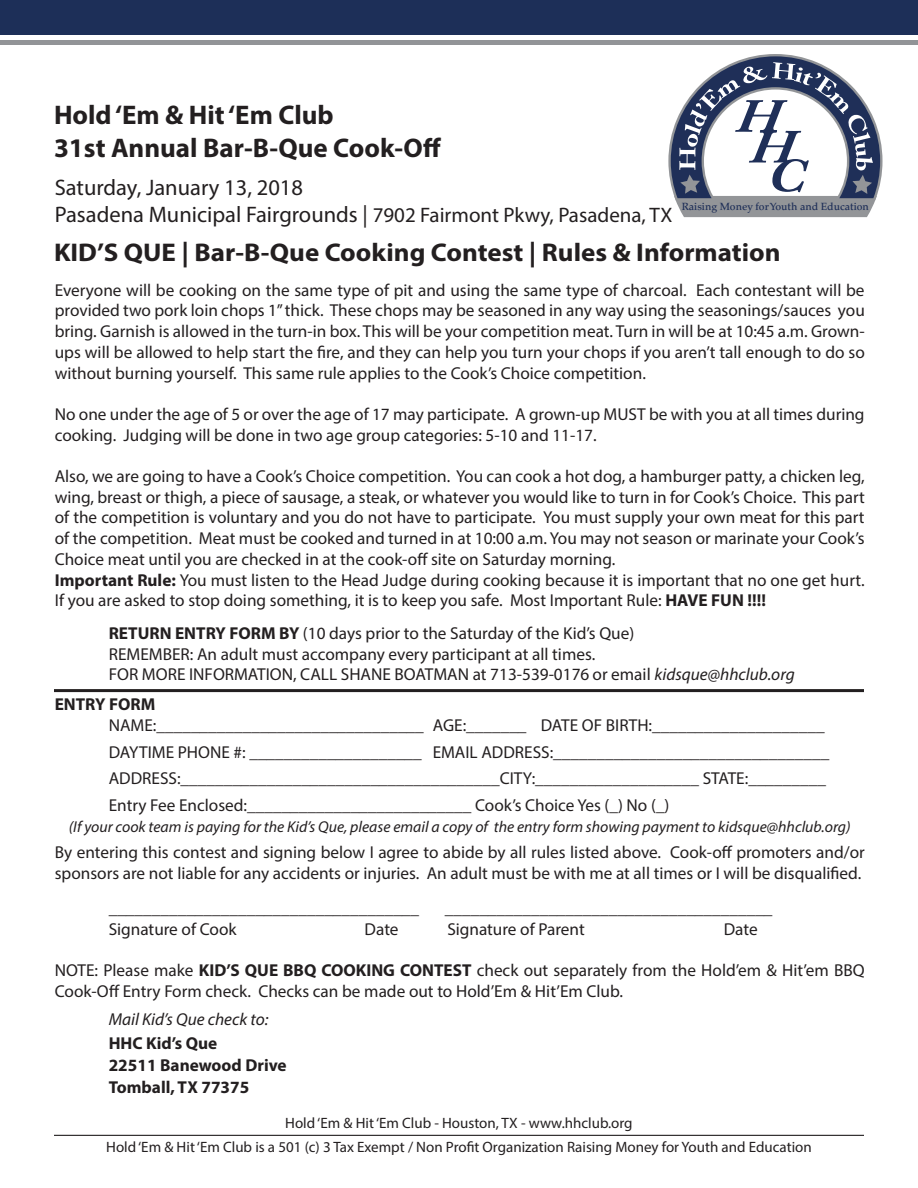
<style>
.page{position:relative;width:918px;height:1188px;background:#fff}
.page>*{position:absolute;margin:0;border:0;box-sizing:border-box;transform-origin:0 0}
.t1{font:700 27px/32.4px "Myriad Pro";color:#231f20}
.t2{font:700 25.65px "Myriad Pro";color:#231f20;scale:1.05 1}
.t3{font:22.5px/27px "Myriad Pro";color:#231f20}
.t4{font:17.25px/20.7px "Myriad Pro";color:#231f20}
.t5{font:700 17.25px/22.2px "Myriad Pro";color:#231f20}
.t6{font:italic 17.25px "Myriad Pro";color:#231f20}
.t7{font:italic 15.75px "Myriad Pro";color:#231f20}
.t8{font:15px/23.2px "Myriad Pro";color:#231f20;text-align:center}
.t9{font:500 10.35px "Palatino LT Std";color:#1f2f58}
.s1{font-size:21px}
.s2{font-weight:700}
.s3{font-style:italic}
</style>
<div class="page">
<div style="left:0;top:0;width:918px;height:34px;background:#1d2f58"></div>
<div style="left:0;top:40px;width:918px;height:5px;background:#929497"></div>
<hr style="left:54px;top:1135px;width:810px;height:1px;background:#231f20">
<svg style="left:668px;top:54px;width:215px;height:163px"></svg>
<hr style="left:54px;top:689px;width:810px;height:3px;background:#231f20">
<h1 class="t1" style="left:54px;top:98px;width:389px">Hold ‘Em &amp; Hit ‘Em Club<br>31st Annual Bar-B-Que Cook-Off</h1>
<h3 class="t3" style="left:55px;top:173px;width:619px">Saturday, January 13, 2018<br>Pasadena Municipal Fairgrounds | <span class="s1">7902 Fairmont Pkwy, Pasadena, TX</span></h3>
<h2 class="t2" style="left:54px;top:236px;width:694px">KID’S QUE | Bar-B-Que Cooking Contest | Rules &amp; Information</h2>
<p class="t4" style="left:55px;top:279px;width:812px;text-align:justify">Everyone will be cooking on the same type of pit and using the same type of charcoal. Each contestant will be provided two pork loin chops 1” thick. These chops may be seasoned in any way using the seasonings/sauces you bring. Garnish is allowed in the turn-in box. This will be your competition meat. Turn in will be at 10:45 a.m. Grown&shy;ups will be allowed to help start the fire, and they can help you turn your chops if you aren’t tall enough to do so without burning yourself. This same rule applies to the Cook’s Choice competition.</p>
<p class="t4" style="left:55px;top:404px;width:811px">No one under the age of 5 or over the age of 17 may participate. A grown-up MUST be with you at all times during cooking. Judging will be done in two age group categories: 5-10 and 11-17.</p>
<p class="t4" style="left:55px;top:466px;width:812px">Also, we are going to have a Cook’s Choice competition. You can cook a hot dog, a hamburger patty, a chicken leg, wing, breast or thigh, a piece of sausage, a steak, or whatever you would like to turn in for Cook’s Choice. This part of the competition is voluntary and you do not have to participate. You must supply your own meat for this part of the competition. Meat must be cooked and turned in at 10:00 a.m. You may not season or marinate your Cook’s Choice meat until you are checked in at the cook-off site on Saturday morning.<br><span class="s2">Important Rule:</span> You must listen to the Head Judge during cooking because it is important that no one get hurt.<br>If you are asked to stop doing something, it is to keep you safe. Most Important Rule: <span class="s2">HAVE FUN !!!!</span></p>
<p class="t4" style="left:109px;top:623px;width:687px"><span class="s2">RETURN ENTRY FORM BY</span> (10 days prior to the Saturday of the Kid’s Que)<br>REMEMBER: An adult must accompany every participant at all times.<br>FOR MORE INFORMATION, CALL SHANE BOATMAN at 713-539-0176 or email <span class="s3">kidsque@hhclub.org</span></p>
<p class="t5" style="left:55px;top:693px;width:102px">ENTRY FORM</p>
<p class="t4" style="left:109px;top:711px;width:722px;line-height:26.7px">NAME:_______________________________ AGE:_______ DATE OF BIRTH:____________________ DAYTIME PHONE #: ____________________ EMAIL ADDRESS:________________________________ ADDRESS:_____________________________________CITY:___________________ STATE:_________ Entry Fee Enclosed:__________________________ Cook’s Choice Yes (_) No (_)</p>
<p class="t7" style="left:69px;top:817px;width:783px">(If your cook team is paying for the Kid’s Que, please email a copy of the entry form showing payment to kidsque@hhclub.org)</p>
<p class="t4" style="left:55px;top:842px;width:812px">By entering this contest and signing below I agree to abide by all rules listed above. Cook-off promoters and/or sponsors are not liable for any accidents or injuries. An adult must be with me at all times or I will be disqualified.</p>
<p class="t4" style="left:109px;top:898px;width:312px">____________________________________</p>
<p class="t4" style="left:445px;top:898px;width:329px">______________________________________</p>
<p class="t4" style="left:109px;top:919px;width:129px">Signature of Cook</p>
<p class="t4" style="left:365px;top:919px;width:35px">Date</p>
<p class="t4" style="left:447px;top:919px;width:139px">Signature of Parent</p>
<p class="t4" style="left:724px;top:919px;width:35px">Date</p>
<p class="t4" style="left:55px;top:960px;width:811px">NOTE: Please make <span class="s2">KID’S QUE BBQ COOKING CONTEST</span> check out separately from the Hold’em &amp; Hit’em BBQ<br>Cook-Off Entry Form check. Checks can be made out to Hold’Em &amp; Hit’Em Club.</p>
<p class="t6" style="left:109px;top:1009px;width:161px">Mail Kid’s Que check to:</p>
<p class="t5" style="left:109px;top:1032px;width:180px">HHC Kid’s Que<br>22511 Banewood Drive<br>Tomball, TX 77375</p>
<p class="t9" style="left:682px;top:201px;width:189px">Raising Money for Youth and Education</p>
<p class="t8" style="left:106px;top:1111px;width:707px">Hold ‘Em &amp; Hit ‘Em Club - Houston, TX - www.hhclub.org<br>Hold ‘Em &amp; Hit ‘Em Club is a 501 (c) 3 Tax Exempt / Non Profit Organization Raising Money for Youth and Education</p>
</div>
